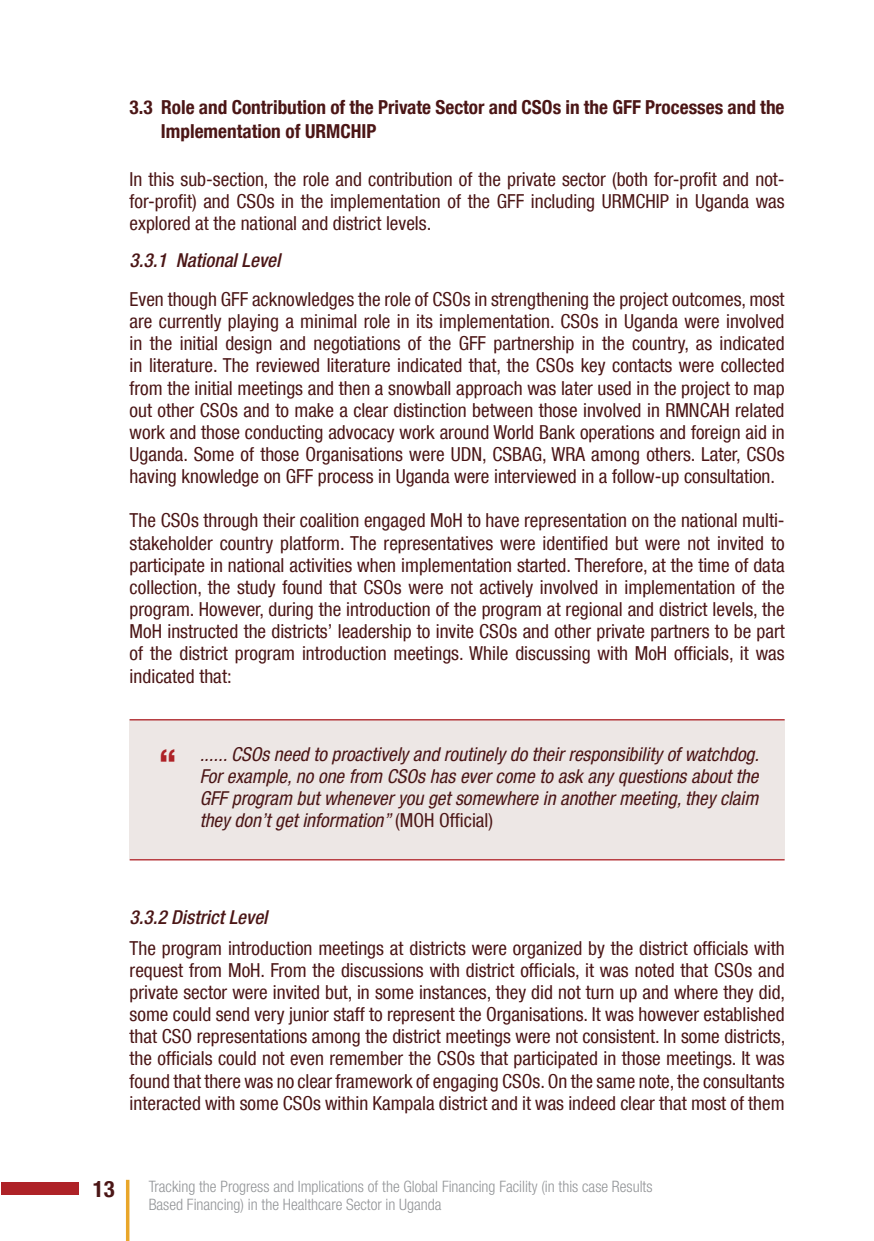
<style>
.page{position:relative;width:874px;height:1241px;background:#fff}
.page>*{position:absolute;margin:0;border:0;box-sizing:border-box;transform-origin:0 0}
.t1{font:800 34.48px "Helvetica Neue LT Com";color:#ae2227}
.t2{font:700 condensed 22.75px "Helvetica Neue LT Com";color:#4b1616}
.t3{font:condensed 19.25px/22.1px "Helvetica Neue LT Com";color:#4b1616;text-align:justify}
.t4{font:italic condensed 19.25px/22.1px "Helvetica Neue LT Com";color:#4b1616;text-align:justify}
.t5{font:700 condensed 19.25px/24.5px "Helvetica Neue LT Com";color:#4b1616}
.t6{font:italic 500 condensed 19.25px "Helvetica Neue LT Com";color:#4b1616}
.t7{font:300 condensed 15.75px/18.9px "Helvetica Neue LT Com";color:#939598}
.s1{font-style:normal}
</style>
<div class="page">
<div style="left:1px;top:1181px;width:77px;height:13px;background:#ae2227"></div>
<hr style="left:126px;top:1179px;width:3px;height:61px;background:#e9a62a">
<div style="left:130px;top:719px;width:654px;height:139px;background:#ede7e5"></div>
<hr style="left:130px;top:859px;width:654px;height:1px;background:#ae2227">
<hr style="left:130px;top:719px;width:654px;height:1px;background:#ae2227">
<p class="t5" style="left:161px;top:96px;width:625px;text-indent:-31px">3.3 Role and Contribution of the Private Sector and CSOs in the GFF Processes and the<br>Implementation of URMCHIP</p>
<p class="t3" style="left:130px;top:167px;width:656px">In this sub-section, the role and contribution of the private sector (both for-profit and not&shy;for-profit) and CSOs in the implementation of the GFF including URMCHIP in Uganda was explored at the national and district levels.</p>
<p class="t6" style="left:130px;top:253px;width:152px">3.3.1 National Level</p>
<p class="t3" style="left:130px;top:290px;width:656px">Even though GFF acknowledges the role of CSOs in strengthening the project outcomes, most are currently playing a minimal role in its implementation. CSOs in Uganda were involved in the initial design and negotiations of the GFF partnership in the country, as indicated in literature. The reviewed literature indicated that, the CSOs key contacts were collected from the initial meetings and then a snowball approach was later used in the project to map out other CSOs and to make a clear distinction between those involved in RMNCAH related work and those conducting advocacy work around World Bank operations and foreign aid in Uganda. Some of those Organisations were UDN, CSBAG, WRA among others. Later, CSOs having knowledge on GFF process in Uganda were interviewed in a follow-up consultation.</p>
<p class="t3" style="left:130px;top:511px;width:656px">The CSOs through their coalition engaged MoH to have representation on the national multi&shy;stakeholder country platform. The representatives were identified but were not invited to participate in national activities when implementation started. Therefore, at the time of data collection, the study found that CSOs were not actively involved in implementation of the program. However, during the introduction of the program at regional and district levels, the MoH instructed the districts’ leadership to invite CSOs and other private partners to be part of the district program introduction meetings. While discussing with MoH officials, it was indicated that:</p>
<h1 class="t1" style="left:159px;top:741px;width:19px">“</h1>
<p class="t4" style="left:199px;top:744px;width:560px">...... CSOs need to proactively and routinely do their responsibility of watchdog.<br>For example, no one from CSOs has ever come to ask any questions about the GFF program but whenever you get somewhere in another meeting, they claim they don’t get information” <span class="s1">(MOH Official)</span></p>
<p class="t6" style="left:130px;top:909px;width:139px">3.3.2 District Level</p>
<p class="t3" style="left:130px;top:936px;width:657px">The program introduction meetings at districts were organized by the district officials with request from MoH. From the discussions with district officials, it was noted that CSOs and private sector were invited but, in some instances, they did not turn up and where they did, some could send very junior staff to represent the Organisations. It was however established that CSO representations among the district meetings were not consistent. In some districts, the officials could not even remember the CSOs that participated in those meetings. It was found that there was no clear framework of engaging CSOs. On the same note, the consultants interacted with some CSOs within Kampala district and it was indeed clear that most of them</p>
<p class="t2" style="left:93px;top:1179px;width:23px">13</p>
<p class="t7" style="left:149px;top:1177px;width:505px">Tracking the Progress and Implications of the Global Financing Facility (in this case Results<br>Based Financing) in the Healthcare Sector in Uganda</p>
</div>
